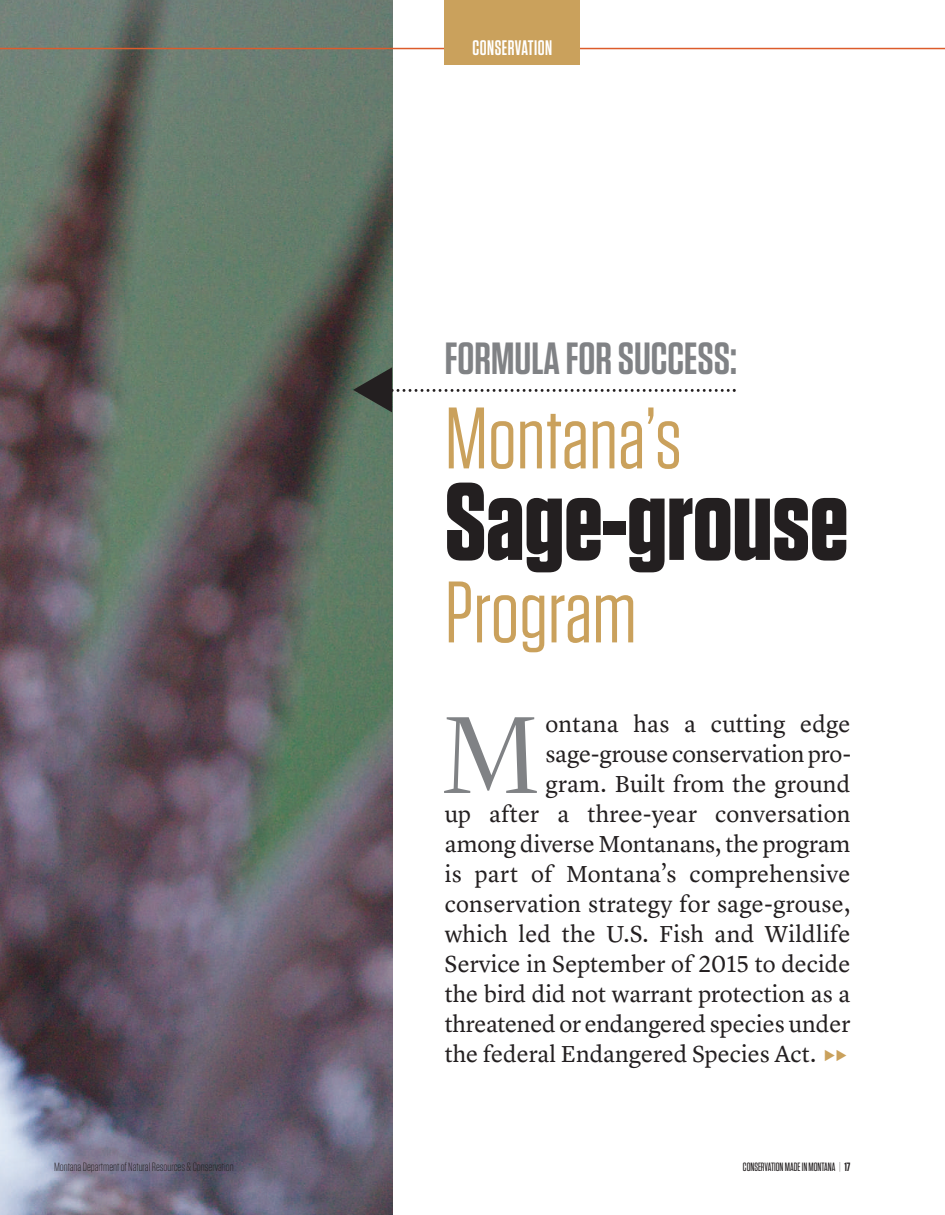
<style>
.page{position:relative;width:945px;height:1215px;background:#fff}
.page>*{position:absolute;margin:0;border:0;box-sizing:border-box;transform-origin:0 0}
.t1{font:300 114px "Lyon Display";color:#808285}
.t2{font:700 109.5px "Tungsten";color:#231f20}
.t3{font:87px "Tungsten";color:#caa15c}
.t4{font:600 45px "Tungsten";color:#808285}
.t5{font:24px "Lyon Text";color:#231f20}
.t6{font:600 21px "Tungsten Narrow";letter-spacing:.025em;color:#fff}
.t7{font:300 12px "Tungsten";color:#231f20}
.t8{font:500 12px "Tungsten Narrow";color:#231f20}
.s1{font-weight:200}
.s2{font-family:"Tungsten";font-weight:600}
</style>
<div class="page">
<img style="left:0;top:0;width:392px;height:1215px">
<svg style="left:353px;top:367px;width:383px;height:45px"></svg>
<hr style="left:0;top:48px;width:945px;height:1px;background:#dc5c2b">
<div style="left:445px;top:0;width:135px;height:65px;background:#caa15c"></div>
<p class="t6" style="left:473px;top:40px;width:81px">CONSERVATION</p>
<h3 class="t4" style="left:445px;top:342px;width:294px">FORMULAFORSUCCESS:</h3>
<h3 class="t3" style="left:445px;top:408px;width:239px">Montana’s</h3>
<h2 class="t2" style="left:445px;top:483px;width:405px">Sage-grouse</h2>
<h3 class="t3" style="left:445px;top:582px;width:193px">Program</h3>
<p class="t5" style="left:545px;top:714px;width:307px">ontana has a cutting edge</p>
<p class="t5" style="left:545px;top:744px;width:307px">sage-grouse conservation pro-</p>
<p class="t5" style="left:545px;top:774px;width:307px">gram. Built from the ground</p>
<p class="t5" style="left:445px;top:804px;width:407px">up after a three-year conversation</p>
<p class="t5" style="left:445px;top:834px;width:407px">among diverse Montanans, the program</p>
<p class="t5" style="left:445px;top:864px;width:407px">is part of Montana’s comprehensive</p>
<p class="t5" style="left:445px;top:894px;width:407px">conservation strategy for sage-grouse,</p>
<p class="t5" style="left:445px;top:924px;width:407px">which led the U.S. Fish and Wildlife</p>
<p class="t5" style="left:445px;top:954px;width:407px">Service in September of 2015 to decide</p>
<p class="t5" style="left:445px;top:984px;width:407px">the bird did not warrant protection as a</p>
<p class="t5" style="left:445px;top:1014px;width:407px">threatened or endangered species under</p>
<p class="t5" style="left:445px;top:1044px;width:373px">the federal Endangered Species Act.</p>
<h1 class="t1" style="left:442px;top:708px;width:99px">M</h1>
<p class="t7" style="left:54px;top:1163px;width:181px">MontanaDepartmentofNaturalResources&amp;Conservation</p>
<p class="t8" style="left:743px;top:1163px;width:109px">CONSERVATIONMADEINMONTANA <span class="s1">|</span> <span class="s2">17</span></p>
</div>
